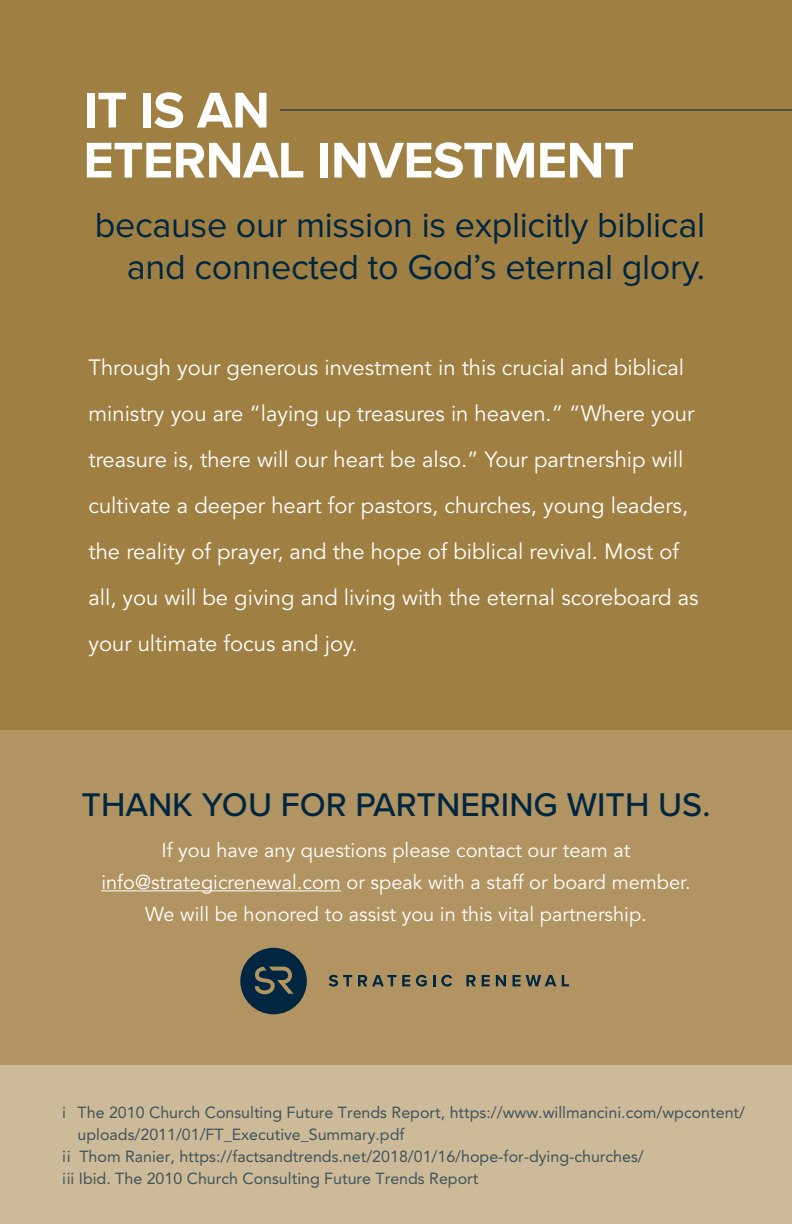
<style>
.page{position:relative;width:792px;height:1224px;background:#a08042}
.page>*{position:absolute;margin:0;border:0;box-sizing:border-box;transform-origin:0 0}
.t1{font:700 52px/50px "Proxima Nova";letter-spacing:-.01em;color:#fff}
.t2{font:36px/42px "Proxima Nova";letter-spacing:-.01em;color:#002641;text-align:right}
.t3{font:500 34px "Proxima Nova";color:#002641}
.t4{font:22px/46px "Avenir";color:#fff}
.t5{font:20px/32px "Avenir";color:#fff;text-align:center}
.t6{font:16px "Avenir";color:#002641}
</style>
<div class="page">
<div style="left:0;top:730px;width:792px;height:494px;background:#b19461"></div>
<div style="left:0;top:1066px;width:792px;height:158px;background:#cdba99"></div>
<hr style="left:280px;top:110px;width:512px;height:1px;background:#002641">
<hr style="left:101px;top:890px;width:240px;height:1px;background:#fff">
<svg style="left:329px;top:975px;width:23px;height:12px"></svg>
<svg style="left:358px;top:975px;width:38px;height:11px"></svg>
<svg style="left:402px;top:975px;width:8px;height:11px"></svg>
<svg style="left:416px;top:975px;width:11px;height:12px"></svg>
<svg style="left:433px;top:975px;width:2px;height:11px"></svg>
<svg style="left:441px;top:975px;width:11px;height:12px"></svg>
<svg style="left:466px;top:975px;width:10px;height:11px"></svg>
<svg style="left:482px;top:975px;width:8px;height:11px"></svg>
<svg style="left:496px;top:975px;width:10px;height:11px"></svg>
<svg style="left:513px;top:975px;width:43px;height:11px"></svg>
<svg style="left:562px;top:975px;width:7px;height:11px"></svg>
<svg style="left:240px;top:948px;width:67px;height:66px"></svg>
<h1 class="t1" style="left:83px;top:86px;width:552px">IT IS AN<br>ETERNAL INVESTMENT</h1>
<h2 class="t2" style="left:95px;top:205px;width:612px">because our mission is explicitly biblical and connected to God’s eternal glory.</h2>
<p class="t4" style="left:88px;top:345px;width:612px">Through your generous investment in this crucial and biblical ministry you are “laying up treasures in heaven.” “Where your treasure is, there will our heart be also.” Your partnership will cultivate a deeper heart for pastors, churches, young leaders, the reality of prayer, and the hope of biblical revival. Most of all, you will be giving and living with the eternal scoreboard as your ultimate focus and joy.</p>
<h3 class="t3" style="left:82px;top:779px;width:630px">THANK YOU FOR PARTNERING WITH US.</h3>
<p class="t5" style="left:101px;top:835px;width:591px">If you have any questions please contact our team at info@strategicrenewal.com or speak with a staff or board member.<br>We will be honored to assist you in this vital partnership.</p>
<p class="t6" style="left:63px;top:1103px;width:684px">i The 2010 Church Consulting Future Trends Report, https://www.willmancini.com/wpcontent/</p>
<p class="t6" style="left:78px;top:1125px;width:328px">uploads/2011/01/FT_Executive_Summary.pdf</p>
<p class="t6" style="left:63px;top:1147px;width:582px">ii Thom Ranier, https://factsandtrends.net/2018/01/16/hope-for-dying-churches/</p>
<p class="t6" style="left:63px;top:1169px;width:417px">iii Ibid. The 2010 Church Consulting Future Trends Report</p>
</div>
